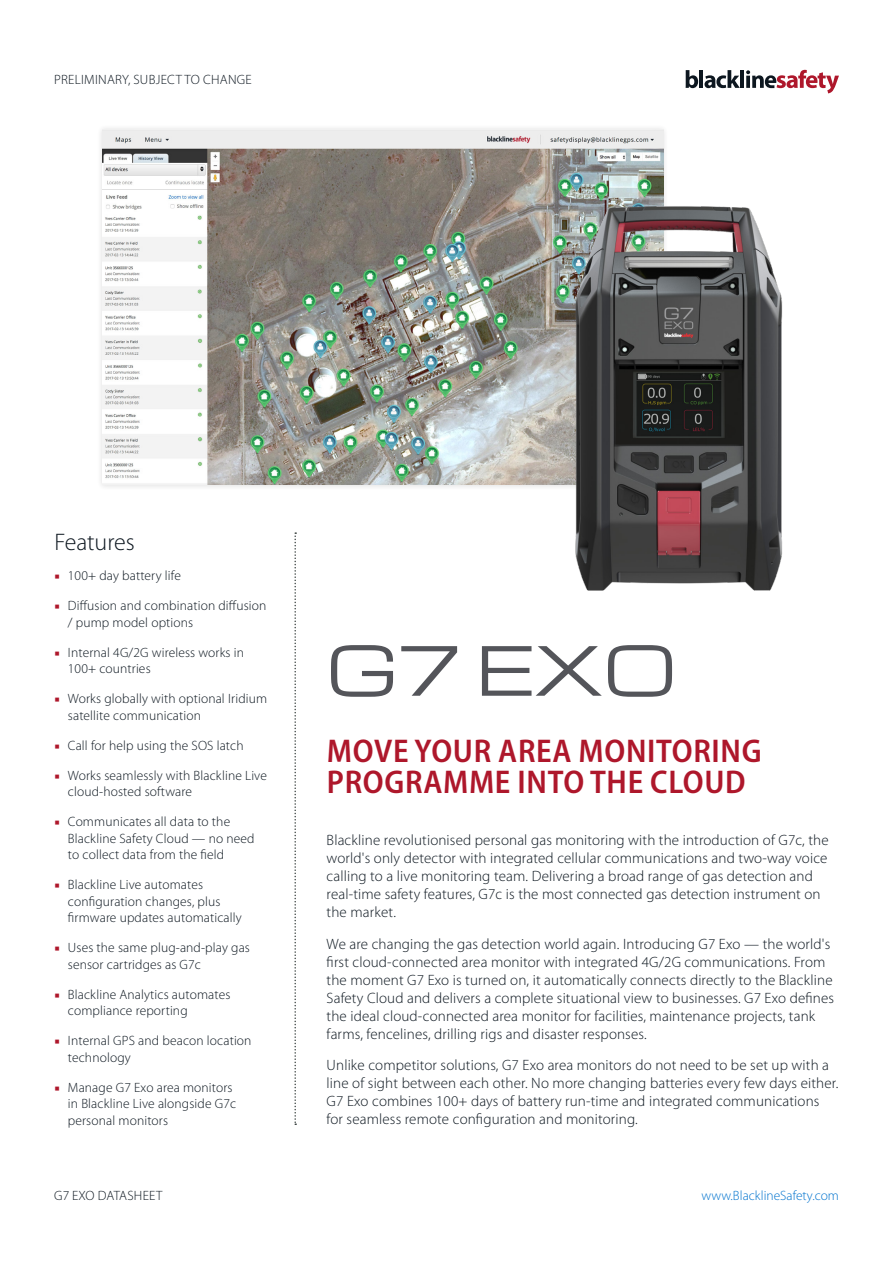
<style>
.page{position:relative;width:893px;height:1263px;background:#fff}
.page>*{position:absolute;margin:0;border:0;box-sizing:border-box;transform-origin:0 0}
.t1{font:66.15px "Michroma";color:#54555a}
.HEADING_-_LIGHT_18_2{font:600 semi-condensed 33px/31.5px "Myriad Pro";letter-spacing:.02em;color:#ae172b}
.HEADING_2_-_LIGHT_16{font:300 24px "Myriad Pro";color:#0d1720}
.HEADING_-_LIGHT_18_2-2{font:300 15px/18px "Myriad Pro";letter-spacing:.01em;color:#0d1720}
.HEADING_2_-_LIGHT_16-2{font:300 13.5px/16.5px "Myriad Pro";letter-spacing:.01em;color:#0d1720}
.t2{font:300 13.5px "Myriad Pro";color:#0073ce}
.s1{font-family:"Minion Pro";font-weight:400;color:#ae172b}
</style>
<div class="page">
<svg style="left:686px;top:70px;width:12px;height:18px"></svg>
<hr style="left:699px;top:70px;width:4px;height:18px;background:#0d1720">
<svg style="left:704px;top:70px;width:36px;height:18px"></svg>
<hr style="left:740px;top:70px;width:4px;height:18px;background:#0d1720">
<svg style="left:746px;top:70px;width:93px;height:23px"></svg>
<div style="left:96px;top:124px;width:573px;height:367px;background:#f7f7f7"></div>
<img style="left:102px;top:130px;width:561px;height:355px">
<img style="left:551px;top:176px;width:232px;height:415px">
<svg style="left:294px;top:532px;width:2px;height:593px"></svg>
<p class="HEADING_2_-_LIGHT_16-2" style="left:54px;top:71px;width:199px">PRELIMINARY, SUBJECT TO CHANGE</p>
<p class="HEADING_2_-_LIGHT_16" style="left:54px;top:528px;width:82px">Features</p>
<p class="HEADING_2_-_LIGHT_16-2" style="left:54px;top:567px;width:128px"><span class="s1">■</span> 100+ day battery life</p>
<p class="HEADING_2_-_LIGHT_16-2" style="left:68px;top:597px;width:200px;text-indent:-14px"><span class="s1">■</span> Diffusion and combination diffusion / pump model options</p>
<p class="HEADING_2_-_LIGHT_16-2" style="left:68px;top:644px;width:178px;text-indent:-14px"><span class="s1">■</span> Internal 4G/2G wireless works in<br>100+ countries</p>
<p class="HEADING_2_-_LIGHT_16-2" style="left:68px;top:690px;width:201px;text-indent:-14px"><span class="s1">■</span> Works globally with optional Iridium satellite communication</p>
<p class="HEADING_2_-_LIGHT_16-2" style="left:54px;top:737px;width:191px"><span class="s1">■</span> Call for help using the SOS latch</p>
<p class="HEADING_2_-_LIGHT_16-2" style="left:68px;top:767px;width:201px;text-indent:-14px"><span class="s1">■</span> Works seamlessly with Blackline Live cloud-hosted software</p>
<p class="HEADING_2_-_LIGHT_16-2" style="left:68px;top:813px;width:188px;text-indent:-14px"><span class="s1">■</span> Communicates all data to the<br>Blackline Safety Cloud — no need to collect data from the field</p>
<p class="HEADING_2_-_LIGHT_16-2" style="left:68px;top:876px;width:175px;text-indent:-14px"><span class="s1">■</span> Blackline Live automates configuration changes, plus firmware updates automatically</p>
<p class="HEADING_2_-_LIGHT_16-2" style="left:68px;top:939px;width:184px;text-indent:-14px"><span class="s1">■</span> Uses the same plug-and-play gas sensor cartridges as G7c</p>
<p class="HEADING_2_-_LIGHT_16-2" style="left:68px;top:986px;width:164px;text-indent:-14px"><span class="s1">■</span> Blackline Analytics automates compliance reporting</p>
<p class="HEADING_2_-_LIGHT_16-2" style="left:68px;top:1032px;width:185px;text-indent:-14px"><span class="s1">■</span> Internal GPS and beacon location technology</p>
<p class="HEADING_2_-_LIGHT_16-2" style="left:68px;top:1079px;width:170px;text-indent:-14px"><span class="s1">■</span> Manage G7 Exo area monitors in Blackline Live alongside G7c personal monitors</p>
<p class="t1" style="left:327px;top:634px;width:351px">G7 EXO</p>
<p class="HEADING_-_LIGHT_18_2" style="left:327px;top:734px;width:436px">MOVE YOUR AREA MONITORING<br>PROGRAMME INTO THE CLOUD</p>
<p class="HEADING_-_LIGHT_18_2-2" style="left:327px;top:831px;width:503px">Blackline revolutionised personal gas monitoring with the introduction of G7c, the world's only detector with integrated cellular communications and two-way voice calling to a live monitoring team. Delivering a broad range of gas detection and real-time safety features, G7c is the most connected gas detection instrument on the market.</p>
<p class="HEADING_-_LIGHT_18_2-2" style="left:327px;top:934px;width:509px">We are changing the gas detection world again. Introducing G7 Exo — the world's first cloud-connected area monitor with integrated 4G/2G communications. From the moment G7 Exo is turned on, it automatically connects directly to the Blackline Safety Cloud and delivers a complete situational view to businesses. G7 Exo defines the ideal cloud-connected area monitor for facilities, maintenance projects, tank farms, fencelines, drilling rigs and disaster responses.</p>
<p class="HEADING_-_LIGHT_18_2-2" style="left:327px;top:1056px;width:513px">Unlike competitor solutions, G7 Exo area monitors do not need to be set up with a line of sight between each other. No more changing batteries every few days either.<br>G7 Exo combines 100+ days of battery run-time and integrated communications for seamless remote configuration and monitoring.</p>
<p class="HEADING_2_-_LIGHT_16-2" style="left:54px;top:1187px;width:110px">G7 EXO DATASHEET</p>
<p class="t2" style="left:702px;top:1187px;width:139px">www.BlacklineSafety.com</p>
</div>
